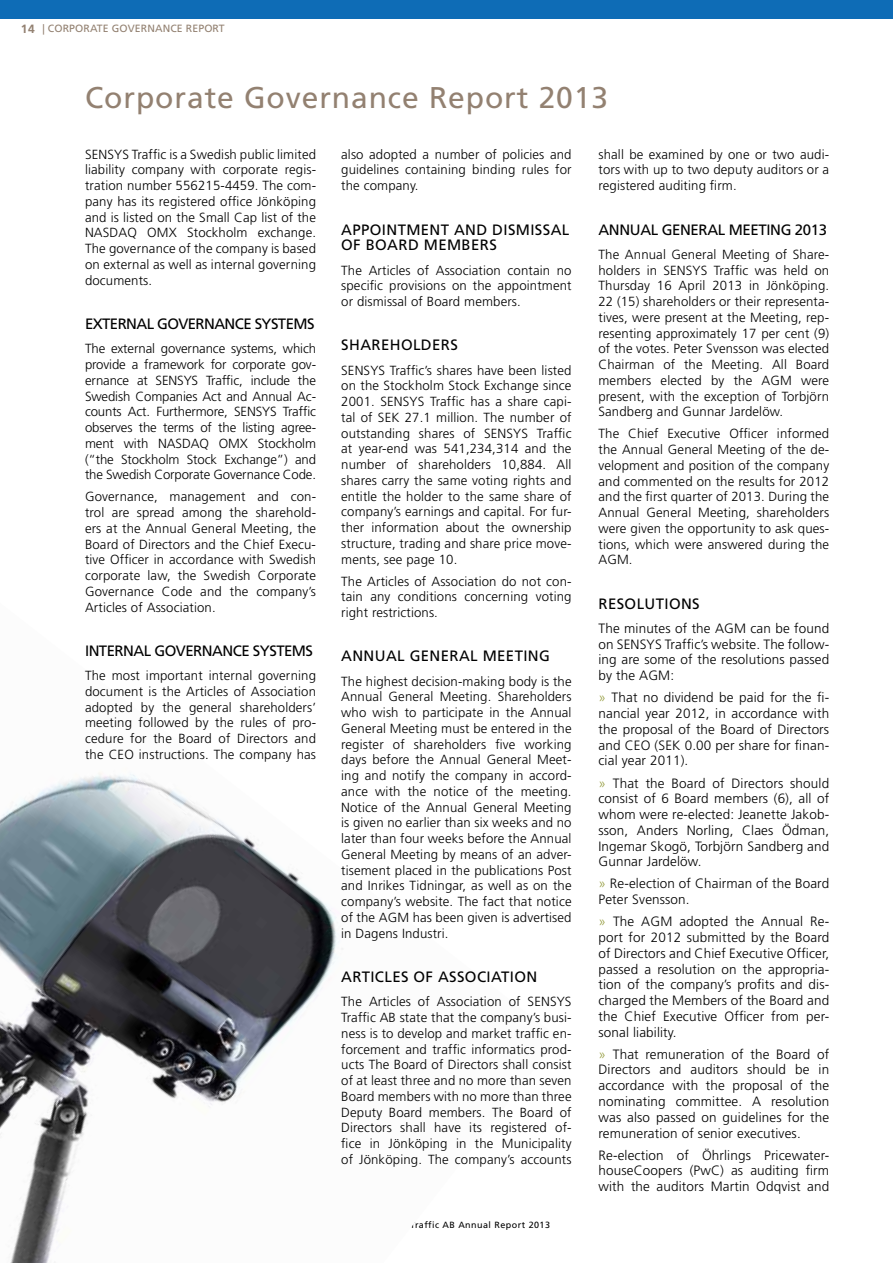
<style>
.page{position:relative;width:893px;height:1263px;background:#fff}
.page>*{position:absolute;margin:0;border:0;box-sizing:border-box;transform-origin:0 0}
.t1{font:30px "Frutiger LT";letter-spacing:.03em;color:#938171}
.t2{font:15px "Frutiger LT";letter-spacing:.025em;color:#000}
.t3{font:300 13.5px/15.8px "Frutiger LT";letter-spacing:.01em;color:#000;text-align:justify}
.t4{font:300 13.2px/15.8px "Frutiger LT";letter-spacing:.01em;color:#000;text-align:justify}
.t5{font:700 12px "Frutiger LT";color:#938171}
.t6{font:10.5px "Frutiger LT";color:#938171}
.t7{font:9px "Frutiger LT";letter-spacing:.05em;color:#000}
.s1{color:#929939}
</style>
<div class="page">
<img style="left:0;top:772px;width:343px;height:491px">
<div style="left:0;top:0;width:893px;height:18px;background:#0e6cb6"></div>
<p class="t5" style="left:21px;top:22px;width:15px">14</p>
<p class="t6" style="left:43px;top:23px;width:20px">| CORPORATE</p>
<p class="t6" style="left:112px;top:23px;width:16px">GOVERNANCE</p>
<p class="t6" style="left:186px;top:23px;width:14px">REPORT</p>
<h1 class="t1" style="left:85px;top:79px;width:525px">CORPORATE GOVERNANCE REPORT 2013</h1>
<p class="t4" style="left:85px;top:146px;width:233px">SENSYS Traffic is a Swedish public limited liability company with corporate regis&shy;tration number 556215-4459. The com&shy;pany has its registered office Jönköping and is listed on the Small Cap list of the NASDAQ OMX Stockholm exchange.<br>The governance of the company is based on external as well as internal governing documents.</p>
<p class="t2" style="left:85px;top:315px;width:27px">EXTERNAL</p>
<p class="t2" style="left:157px;top:315px;width:11px">GOVERNANCE</p>
<p class="t2" style="left:255px;top:315px;width:9px">SYSTE</p>
<p class="t2" style="left:293px;top:315px;width:21px">MS</p>
<p class="t4" style="left:85px;top:341px;width:233px">The external governance systems, which provide a framework for corporate gov&shy;ernance at SENSYS Traffic, include the Swedish Companies Act and Annual Ac&shy;counts Act. Furthermore, SENSYS Traffic observes the terms of the listing agree&shy;ment with NASDAQ OMX Stockholm (“the Stockholm Stock Exchange”) and the Swedish Corporate Governance Code.</p>
<p class="t4" style="left:85px;top:489px;width:233px">Governance, management and con&shy;trol are spread among the sharehold&shy;ers at the Annual General Meeting, the Board of Directors and the Chief Execu&shy;tive Officer in accordance with Swedish corporate law, the Swedish Corporate Governance Code and the company’s Articles of Association.</p>
<p class="t2" style="left:85px;top:642px;width:14px">INTERNAL</p>
<p class="t2" style="left:154px;top:642px;width:11px">GOVERNANCE</p>
<p class="t2" style="left:253px;top:642px;width:9px">SYSTE</p>
<p class="t2" style="left:292px;top:642px;width:21px">MS</p>
<p class="t4" style="left:85px;top:668px;width:233px">The most important internal governing document is the Articles of Association adopted by the general shareholders’ meeting followed by the rules of pro&shy;cedure for the Board of Directors and the CEO instructions. The company has</p>
<p class="t4" style="left:341px;top:146px;width:232px">also adopted a number of policies and guidelines containing binding rules for the company.</p>
<p class="t2" style="left:341px;top:220px;width:21px">APPOINT</p>
<p class="t2" style="left:406px;top:220px;width:25px">MENT</p>
<p class="t2" style="left:454px;top:220px;width:12px">AND</p>
<p class="t2" style="left:492px;top:220px;width:47px">DISMISSAL</p>
<p class="t2" style="left:341px;top:236px;width:46px">OF BOARD</p>
<p class="t2" style="left:424px;top:236px;width:48px">MEMBERS</p>
<p class="t4" style="left:341px;top:262px;width:232px">The Articles of Association contain no specific provisions on the appointment or dismissal of Board members.</p>
<p class="t2" style="left:341px;top:336px;width:30px">SHARE</p>
<p class="t2" style="left:390px;top:336px;width:22px">HOLDERS</p>
<p class="t4" style="left:341px;top:362px;width:232px">SENSYS Traffic’s shares have been listed on the Stockholm Stock Exchange since 2001. SENSYS Traffic has a share capi&shy;tal of SEK 27.1 million. The number of outstanding shares of SENSYS Traffic at year-end was 541,234,314 and the number of shareholders 10,884. All shares carry the same voting rights and entitle the holder to the same share of company’s earnings and capital. For fur&shy;ther information about the ownership structure, trading and share price move&shy;ments, see page 10.</p>
<p class="t4" style="left:341px;top:573px;width:232px">The Articles of Association do not con&shy;tain any conditions concerning voting right restrictions.</p>
<p class="t2" style="left:341px;top:647px;width:23px">ANNUAL</p>
<p class="t2" style="left:410px;top:647px;width:22px">GENERAL</p>
<p class="t2" style="left:483px;top:647px;width:11px">MEETING</p>
<p class="t4" style="left:341px;top:673px;width:232px">The highest decision-making body is the Annual General Meeting. Shareholders who wish to participate in the Annual General Meeting must be entered in the register of shareholders five working days before the Annual General Meet&shy;ing and notify the company in accord&shy;ance with the notice of the meeting.<br>Notice of the Annual General Meeting is given no earlier than six weeks and no later than four weeks before the Annual General Meeting by means of an adver&shy;tisement placed in the publications Post and Inrikes Tidningar, as well as on the company’s website. The fact that notice of the AGM has been given is advertised in Dagens Industri.</p>
<p class="t2" style="left:341px;top:968px;width:20px">ARTICLES</p>
<p class="t2" style="left:414px;top:968px;width:46px">OF ASSOCIATION</p>
<p class="t4" style="left:341px;top:994px;width:232px">The Articles of Association of SENSYS Traffic AB state that the company’s busi&shy;ness is to develop and market traffic en&shy;forcement and traffic informatics prod&shy;ucts The Board of Directors shall consist of at least three and no more than seven Board members with no more than three Deputy Board members. The Board of Directors shall have its registered of&shy;fice in Jönköping in the Municipality of Jönköping. The company’s accounts</p>
<p class="t7" style="left:410px;top:1219px;width:141px">TRAFFIC AB ANNUAL REPORT 2013</p>
<p class="t4" style="left:598px;top:146px;width:232px">shall be examined by one or two audi&shy;tors with up to two deputy auditors or a registered auditing firm.</p>
<p class="t2" style="left:598px;top:220px;width:21px">ANNUAL</p>
<p class="t2" style="left:662px;top:220px;width:21px">GENERAL</p>
<p class="t2" style="left:729px;top:220px;width:10px">MEETING</p>
<p class="t2" style="left:795px;top:220px;width:34px">2013</p>
<p class="t4" style="left:598px;top:246px;width:232px">The Annual General Meeting of Share&shy;holders in SENSYS Traffic was held on Thursday 16 April 2013 in Jönköping.<br>22 (15) shareholders or their representa&shy;tives, were present at the Meeting, rep&shy;resenting approximately 17 per cent (9) of the votes. Peter Svensson was elected Chairman of the Meeting. All Board members elected by the AGM were present, with the exception of Torbjörn Sandberg and Gunnar Jardelöw.</p>
<p class="t4" style="left:598px;top:426px;width:232px">The Chief Executive Officer informed the Annual General Meeting of the de&shy;velopment and position of the company and commented on the results for 2012 and the first quarter of 2013. During the Annual General Meeting, shareholders were given the opportunity to ask ques&shy;tions, which were answered during the AGM.</p>
<p class="t2" style="left:598px;top:595px;width:20px">RESOLUTIONS</p>
<p class="t3" style="left:598px;top:621px;width:232px">The minutes of the AGM can be found on SENSYS Traffic’s website. The follow&shy;ing are some of the resolutions passed by the AGM:</p>
<p class="t3" style="left:598px;top:690px;width:232px"><span class="s1">»</span> That no dividend be paid for the fi&shy;nancial year 2012, in accordance with the proposal of the Board of Directors and CEO (SEK 0.00 per share for finan&shy;cial year 2011).</p>
<p class="t3" style="left:598px;top:775px;width:232px"><span class="s1">»</span> That the Board of Directors should consist of 6 Board members (6), all of whom were re-elected: Jeanette Jakob&shy;sson, Anders Norling, Claes Ödman, Ingemar Skogö, Torbjörn Sandberg and Gunnar Jardelöw.</p>
<p class="t3" style="left:598px;top:876px;width:232px"><span class="s1">»</span> Re-election of Chairman of the Board<br>Peter Svensson.</p>
<p class="t3" style="left:598px;top:914px;width:232px"><span class="s1">»</span> The AGM adopted the Annual Re&shy;port for 2012 submitted by the Board of Directors and Chief Executive Officer, passed a resolution on the appropria&shy;tion of the company’s profits and dis&shy;charged the Members of the Board and the Chief Executive Officer from per&shy;sonal liability.</p>
<p class="t3" style="left:598px;top:1046px;width:232px"><span class="s1">»</span> That remuneration of the Board of Directors and auditors should be in accordance with the proposal of the nominating committee. A resolution was also passed on guidelines for the remuneration of senior executives.</p>
<p class="t3" style="left:598px;top:1147px;width:232px">Re-election of Öhrlings Pricewater&shy;houseCoopers (PwC) as auditing firm with the auditors Martin Odqvist and</p>
</div>
